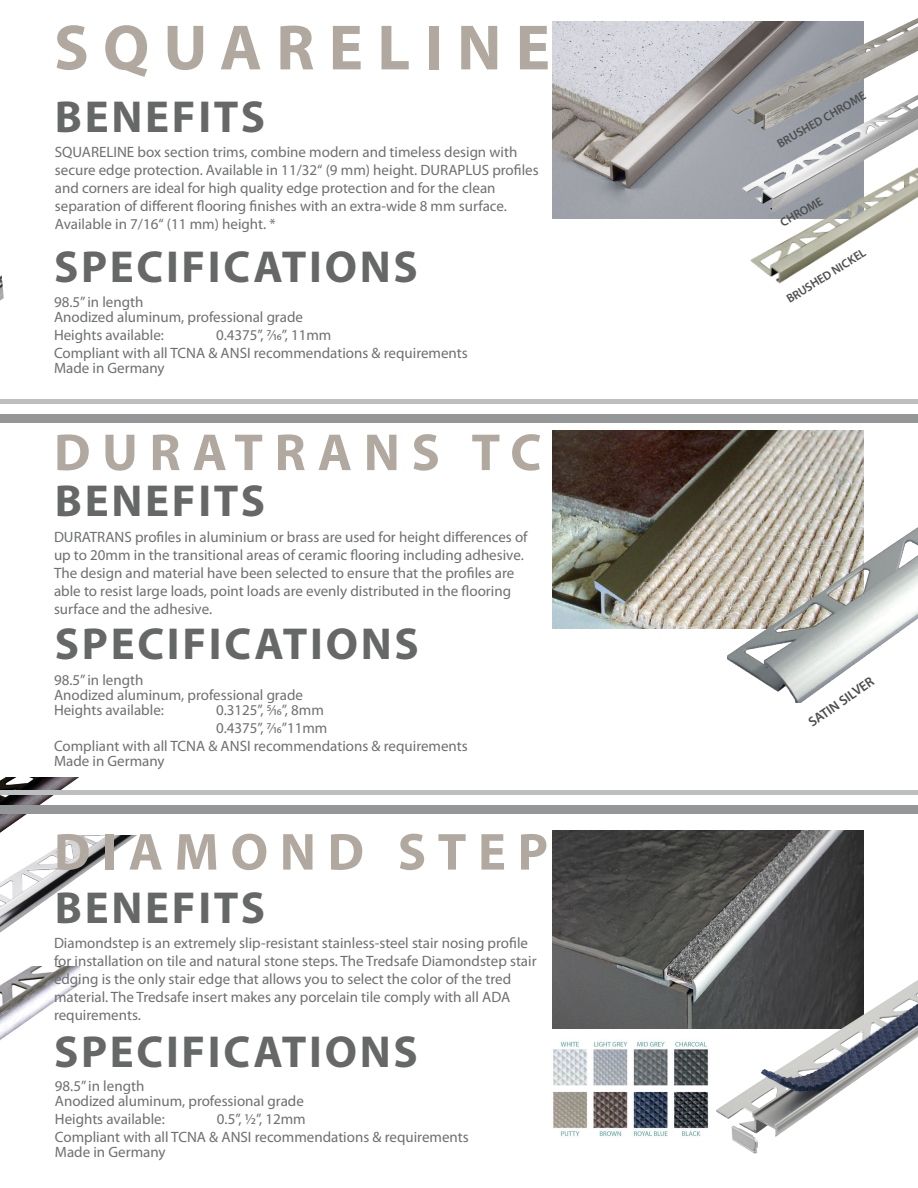
<style>
.page{position:relative;width:918px;height:1188px;background:#fff}
.page>*{position:absolute;margin:0;border:0;box-sizing:border-box;transform-origin:0 0}
.t1{font:700 64.5px "Myriad Pro";letter-spacing:.22em;color:#b1a99f}
.t2{font:700 52.5px "Myriad Pro";letter-spacing:.22em;color:#b1a99f}
.t3{font:700 45px "Myriad Pro";letter-spacing:.06em;color:#666767}
.t4{font:15px/18px "Myriad Pro";color:#6d6f71}
.t5{font:600 13.65px "Myriad Pro";color:#4e4e50}
.t6{font:600 12.15px "Myriad Pro";color:#4e4e50}
</style>
<div class="page">
<img style="left:0;top:777px;width:79px;height:56px">
<img style="left:0;top:835px;width:137px;height:205px">
<img style="left:0;top:275px;width:17px;height:129px">
<img style="left:0;top:352px;width:1px;height:204px">
<div style="left:0;top:414px;width:918px;height:9px;background:#949698"></div>
<div style="left:0;top:805px;width:918px;height:9px;background:#949698"></div>
<hr style="left:0;top:399px;width:918px;height:4px;background:#bcbec0">
<hr style="left:0;top:790px;width:918px;height:4px;background:#bcbec0">
<img style="left:553px;top:21px;width:159px;height:198px">
<img style="left:553px;top:431px;width:311px;height:198px">
<img style="left:712px;top:18px;width:206px;height:37px">
<img style="left:708px;top:55px;width:210px;height:81px">
<img style="left:705px;top:136px;width:213px;height:148px">
<img style="left:552px;top:1028px;width:153px;height:108px">
<img style="left:728px;top:526px;width:190px;height:176px">
<img style="left:553px;top:830px;width:311px;height:199px">
<img style="left:705px;top:968px;width:213px;height:186px">
<p class="t1" style="left:54px;top:6px;width:498px">SQUARELINE</p>
<p class="t3" style="left:55px;top:87px;width:212px">BENEFITS</p>
<p class="t4" style="left:55px;top:143px;width:485px">SQUARELINE box section trims, combine modern and timeless design with secure edge protection. Available in 11/32“ (9 mm) height. DURAPLUS profiles and corners are ideal for high quality edge protection and for the clean separation of different flooring finishes with an extra-wide 8 mm surface.<br>Available in 7/16“ (11 mm) height. *</p>
<p class="t3" style="left:54px;top:238px;width:365px">SPECIFICATIONS</p>
<p class="t4" style="left:54px;top:293px;width:91px">98.5” in length</p>
<p class="t4" style="left:54px;top:308px;width:251px">Anodized aluminum, professional grade</p>
<p class="t4" style="left:54px;top:326px;width:112px">Heights available:</p>
<p class="t4" style="left:216px;top:326px;width:117px">0.4375”, 7/16”, 11mm</p>
<p class="t4" style="left:54px;top:344px;width:415px">Compliant with all TCNA &amp; ANSI recommendations &amp; requirements</p>
<p class="t4" style="left:54px;top:359px;width:112px">Made in Germany</p>
<p class="t2" style="left:54px;top:418px;width:489px">DURATRANS TC</p>
<p class="t3" style="left:55px;top:472px;width:212px">BENEFITS</p>
<p class="t4" style="left:54px;top:528px;width:475px">DURATRANS profiles in aluminium or brass are used for height differences of up to 20mm in the transitional areas of ceramic flooring including adhesive.<br>The design and material have been selected to ensure that the profiles are able to resist large loads, point loads are evenly distributed in the flooring surface and the adhesive.</p>
<p class="t3" style="left:55px;top:614px;width:365px">SPECIFICATIONS</p>
<p class="t4" style="left:54px;top:671px;width:91px">98.5” in length</p>
<p class="t4" style="left:54px;top:686px;width:251px">Anodized aluminum, professional grade</p>
<p class="t4" style="left:54px;top:701px;width:112px">Heights available:</p>
<p class="t4" style="left:216px;top:701px;width:109px">0.3125”, 5/16”, 8mm</p>
<p class="t4" style="left:216px;top:719px;width:113px">0.4375”, 7/16”11mm</p>
<p class="t4" style="left:54px;top:737px;width:415px">Compliant with all TCNA &amp; ANSI recommendations &amp; requirements</p>
<p class="t4" style="left:54px;top:752px;width:112px">Made in Germany</p>
<p class="t2" style="left:54px;top:818px;width:496px">DIAMOND STEP</p>
<p class="t3" style="left:55px;top:879px;width:212px">BENEFITS</p>
<p class="t4" style="left:54px;top:934px;width:484px">Diamondstep is an extremely slip-resistant stainless-steel stair nosing profile for installation on tile and natural stone steps. The Tredsafe Diamondstep stair edging is the only stair edge that allows you to select the color of the tred material. The Tredsafe insert makes any porcelain tile comply with all ADA requirements.</p>
<p class="t3" style="left:54px;top:1022px;width:365px">SPECIFICATIONS</p>
<p class="t4" style="left:55px;top:1077px;width:91px">98.5” in length</p>
<p class="t4" style="left:55px;top:1092px;width:251px">Anodized aluminum, professional grade</p>
<p class="t4" style="left:55px;top:1110px;width:112px">Heights available:</p>
<p class="t4" style="left:217px;top:1110px;width:90px">0.5”, 1/2”, 12mm</p>
<p class="t4" style="left:55px;top:1128px;width:415px">Compliant with all TCNA &amp; ANSI recommendations &amp; requirements</p>
<p class="t4" style="left:55px;top:1143px;width:112px">Made in Germany</p>
<p class="t6" style="left:774px;top:138px;width:102px;rotate:-30deg">BRUSHED CHROME</p>
<p class="t6" style="left:777px;top:217px;width:48px;rotate:-30deg">CHROME</p>
<p class="t6" style="left:783px;top:293px;width:93px;rotate:-32deg">BRUSHED NICKEL</p>
<p class="t5" style="left:805px;top:716px;width:78px;rotate:-35deg">SATIN SILVER</p>
</div>
